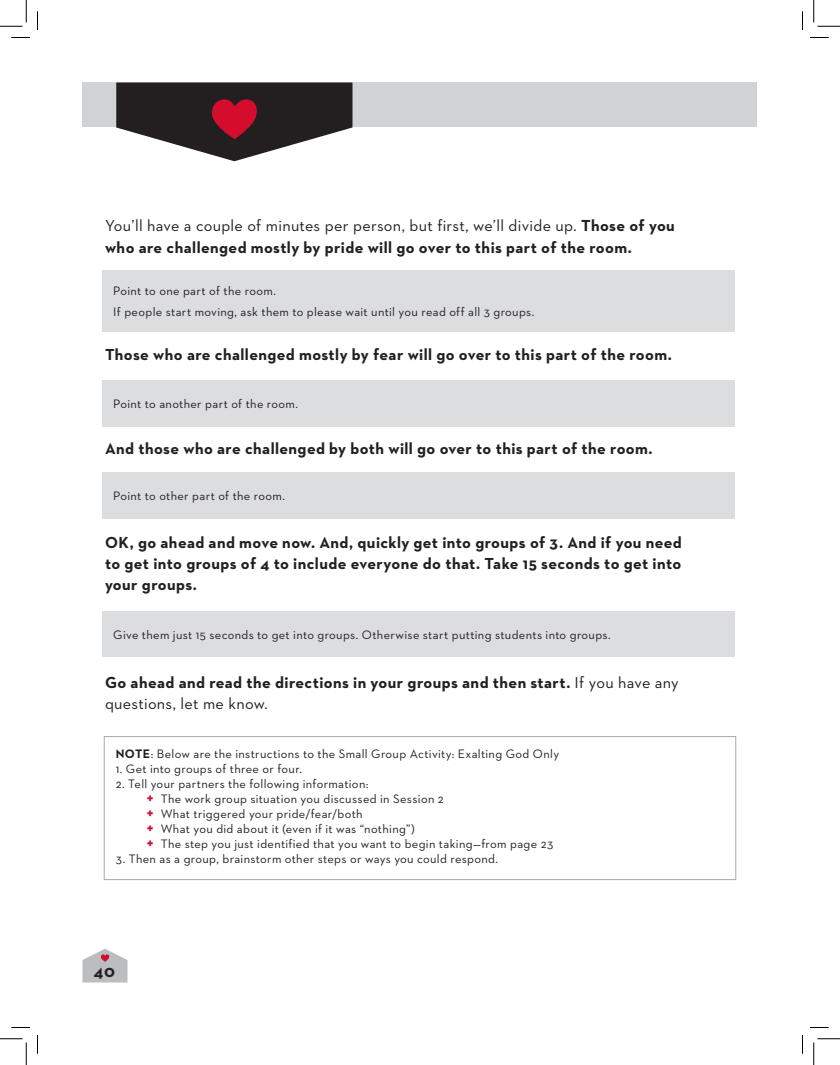
<style>
.page{position:relative;width:840px;height:1065px;background:#fff}
.page>*{position:absolute;margin:0;border:0;box-sizing:border-box;transform-origin:0 0}
.t1{font:700 17.5px "Neutraface 2 Text";color:#231f20}
.t2{font:700 16.25px/21.2px "Neutraface 2 Text";letter-spacing:.025em;color:#231f20}
.t3{font:12.5px/15px "Neutraface 2 Text";letter-spacing:.025em;color:#231f20}
.s1{font-weight:400}
.s2{font-weight:700}
.s3{font-weight:700;font-size:15px;color:#d30d2b}
</style>
<div class="page">
<div style="left:82px;top:82px;width:676px;height:46px;background:#d1d2d4"></div>
<svg style="left:116px;top:82px;width:236px;height:79px"></svg>
<div style="left:102px;top:270px;width:633px;height:62px;background:#dcdddf"></div>
<div style="left:102px;top:380px;width:633px;height:46px;background:#dcdddf"></div>
<div style="left:102px;top:472px;width:633px;height:47px;background:#dcdddf"></div>
<div style="left:102px;top:611px;width:633px;height:45px;background:#dcdddf"></div>
<div style="left:104px;top:736px;width:632px;height:144px;border:1px solid #a8a9ad"></div>
<svg style="left:82px;top:949px;width:46px;height:33px"></svg>
<svg style="left:11px;top:37px;width:19px;height:1px"></svg>
<svg style="left:810px;top:37px;width:19px;height:1px"></svg>
<svg style="left:11px;top:1027px;width:19px;height:1px"></svg>
<svg style="left:810px;top:1027px;width:19px;height:1px"></svg>
<svg style="left:37px;top:11px;width:1px;height:19px"></svg>
<svg style="left:37px;top:1035px;width:1px;height:19px"></svg>
<svg style="left:802px;top:11px;width:1px;height:19px"></svg>
<svg style="left:802px;top:1035px;width:1px;height:19px"></svg>
<svg style="left:0;top:0;width:27px;height:27px"></svg>
<svg style="left:0;top:1039px;width:27px;height:26px"></svg>
<svg style="left:814px;top:0;width:26px;height:27px"></svg>
<svg style="left:814px;top:1039px;width:26px;height:26px"></svg>
<h2 class="t2" style="left:105px;top:215px;width:571px"><span class="s1">You’ll have a couple of minutes per person, but first, we’ll divide up.</span> Those of you who are challenged mostly by pride will go over to this part of the room.</h2>
<p class="t3" style="left:113px;top:280px;width:423px;line-height:20.6px">Point to one part of the room.<br>If people start moving, ask them to please wait until you read off all 3 groups.</p>
<h2 class="t2" style="left:105px;top:344px;width:568px">Those who are challenged mostly by fear will go over to this part of the room.</h2>
<p class="t3" style="left:113px;top:396px;width:186px">Point to another part of the room.</p>
<h2 class="t2" style="left:105px;top:437px;width:549px">And those who are challenged by both will go over to this part of the room.</h2>
<p class="t3" style="left:113px;top:488px;width:173px">Point to other part of the room.</p>
<h2 class="t2" style="left:105px;top:531px;width:578px;text-align:justify">OK, go ahead and move now. And, quickly get into groups of 3. And if you need to get into groups of 4 to include everyone do that. Take 15 seconds to get into your groups.</h2>
<p class="t3" style="left:113px;top:627px;width:499px">Give them just 15 seconds to get into groups. Otherwise start putting students into groups.</p>
<h2 class="t2" style="left:105px;top:672px;width:575px;line-height:20.6px">Go ahead and read the directions in your groups and then start. <span class="s1">If you have any questions, let me know.</span></h2>
<p class="t3" style="left:116px;top:746px;width:445px"><span class="s2">NOTE</span>: Below are the instructions to the Small Group Activity: Exalting God Only</p>
<p class="t3" style="left:116px;top:761px;width:188px">1. Get into groups of three or four.</p>
<p class="t3" style="left:147px;top:776px;width:408px;text-indent:-31px">2. Tell your partners the following information:<br><span class="s3">+</span> The work group situation you discussed in Session 2<br><span class="s3">+</span> What triggered your pride/fear/both<br><span class="s3">+</span> What you did about it (even if it was “nothing”)<br><span class="s3">+</span> The step you just identified that you want to begin taking—from page 23</p>
<p class="t3" style="left:116px;top:851px;width:384px">3. Then as a group, brainstorm other steps or ways you could respond.</p>
<h1 class="t1" style="left:94px;top:960px;width:23px">40</h1>
</div>
